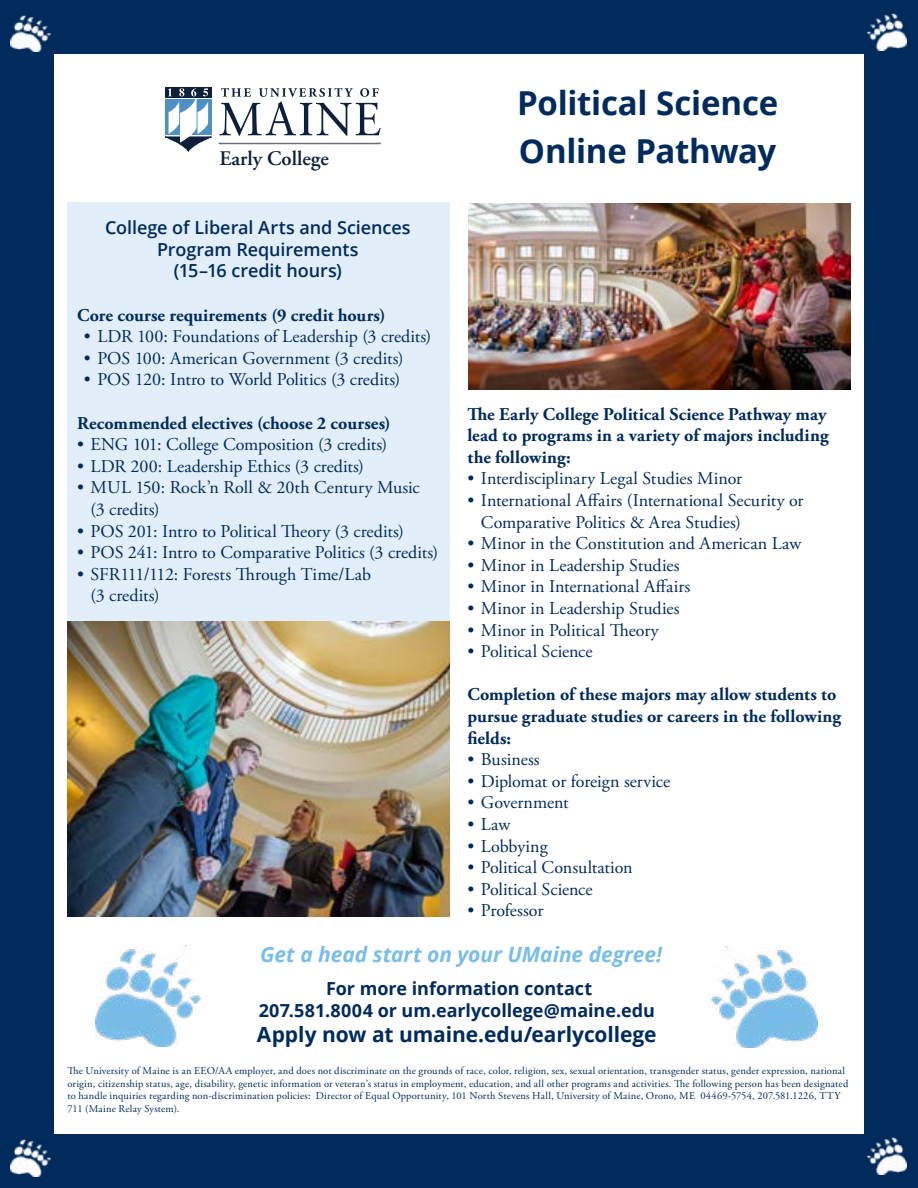
<style>
.page{position:relative;width:918px;height:1188px;background:#fff}
.page>*{position:absolute;margin:0;border:0;box-sizing:border-box;transform-origin:0 0}
.t1{font:700 33px/48px "Open Sans";letter-spacing:-.01em;color:#002b5c}
.t2{font:700 21px "Open Sans";letter-spacing:-.005em;color:#002b5c}
.t3{font:italic 700 21px "Open Sans";letter-spacing:-.005em;color:#79bde8}
.t4{font:600 20.7px "Adobe Garamond";color:#0c2039}
.t5{font:18px/21.6px "Adobe Garamond Pro";color:#002b5c}
.t6{font:700 18px/21.6px "Adobe Garamond Pro";letter-spacing:.005em;color:#002b5c}
.t7{font:600 18px/21.6px "Open Sans";letter-spacing:-.005em;color:#002b5c;text-align:center}
.t8{font:700 18px/21.6px "Open Sans";letter-spacing:-.005em;color:#002b5c;text-align:center}
.t9{font:10.5px/12.6px "Adobe Garamond Pro";letter-spacing:.02em;color:#002b5c}
</style>
<div class="page">
<div style="left:0;top:1134px;width:918px;height:54px;background:#002b5c"></div>
<div style="left:0;top:0;width:54px;height:1188px;background:#002b5c"></div>
<div style="left:864px;top:0;width:54px;height:1188px;background:#002b5c"></div>
<div style="left:0;top:0;width:918px;height:54px;background:#002b5c"></div>
<img style="left:11px;top:14px;width:41px;height:38px">
<img style="left:11px;top:1138px;width:41px;height:38px">
<img style="left:866px;top:1137px;width:41px;height:37px">
<img style="left:866px;top:13px;width:41px;height:38px">
<img style="left:95px;top:946px;width:107px;height:101px">
<img style="left:710px;top:947px;width:107px;height:100px">
<div style="left:68px;top:203px;width:382px;height:714px;background:#e2eef9"></div>
<svg style="left:219px;top:88px;width:162px;height:48px"></svg>
<div style="left:165px;top:87px;width:46px;height:11px;background:#0c2039"></div>
<svg style="left:165px;top:88px;width:47px;height:63px"></svg>
<hr style="left:219px;top:143px;width:162px;height:1px;background:#6d6e80">
<img style="left:68px;top:621px;width:382px;height:296px">
<img style="left:468px;top:203px;width:382px;height:187px">
<p class="t4" style="left:219px;top:147px;width:111px">Early College</p>
<p class="t7" style="left:105px;top:217px;width:307px">College of Liberal Arts and Sciences<br>Program Requirements<br>(15–16 credit hours)</p>
<p class="t6" style="left:77px;top:304px;width:310px">Core course requirements (9 credit hours)</p>
<p class="t5" style="left:84px;top:326px;width:349px">• LDR 100: Foundations of Leadership (3 credits)</p>
<p class="t5" style="left:84px;top:348px;width:321px">• POS 100: American Government (3 credits)</p>
<p class="t5" style="left:84px;top:370px;width:318px">• POS 120: Intro to World Politics (3 credits)</p>
<p class="t6" style="left:77px;top:412px;width:315px">Recommended electives (choose 2 courses)</p>
<p class="t5" style="left:77px;top:434px;width:312px">• ENG 101: College Composition (3 credits)</p>
<p class="t5" style="left:77px;top:456px;width:288px">• LDR 200: Leadership Ethics (3 credits)</p>
<p class="t5" style="left:91px;top:478px;width:331px;text-indent:-14px">• MUL 150: Rock’n Roll &amp; 20th Century Music (3 credits)</p>
<p class="t5" style="left:77px;top:521px;width:328px">• POS 201: Intro to Political Theory (3 credits)</p>
<p class="t5" style="left:77px;top:542px;width:363px">• POS 241: Intro to Comparative Politics (3 credits)</p>
<p class="t5" style="left:91px;top:564px;width:282px;text-indent:-14px">• SFR111/112: Forests Through Time/Lab (3 credits)</p>
<h1 class="t1" style="left:517px;top:78px;width:263px">Political Science<br>Online Pathway</h1>
<p class="t6" style="left:467px;top:403px;width:363px">The Early College Political Science Pathway may lead to programs in a variety of majors including the following:</p>
<p class="t5" style="left:467px;top:469px;width:276px">• Interdisciplinary Legal Studies Minor</p>
<p class="t5" style="left:481px;top:490px;width:324px;text-indent:-14px">• International Affairs (International Security or<br>Comparative Politics &amp; Area Studies)</p>
<p class="t5" style="left:467px;top:533px;width:335px">• Minor in the Constitution and American Law</p>
<p class="t5" style="left:467px;top:555px;width:214px">• Minor in Leadership Studies</p>
<p class="t5" style="left:467px;top:577px;width:224px">• Minor in International Affairs</p>
<p class="t5" style="left:467px;top:598px;width:214px">• Minor in Leadership Studies</p>
<p class="t5" style="left:467px;top:620px;width:193px">• Minor in Political Theory</p>
<p class="t5" style="left:467px;top:641px;width:127px">• Political Science</p>
<p class="t6" style="left:467px;top:684px;width:375px">Completion of these majors may allow students to pursue graduate studies or careers in the following fields:</p>
<p class="t5" style="left:467px;top:749px;width:74px">• Business</p>
<p class="t5" style="left:467px;top:771px;width:204px">• Diplomat or foreign service</p>
<p class="t5" style="left:467px;top:793px;width:103px">• Government</p>
<p class="t5" style="left:467px;top:814px;width:44px">• Law</p>
<p class="t5" style="left:467px;top:836px;width:82px">• Lobbying</p>
<p class="t5" style="left:467px;top:857px;width:167px">• Political Consultation</p>
<p class="t5" style="left:467px;top:879px;width:127px">• Political Science</p>
<p class="t5" style="left:467px;top:901px;width:77px">• Professor</p>
<p class="t3" style="left:260px;top:939px;width:404px">Get a head start on your UMaine degree!</p>
<p class="t8" style="left:259px;top:978px;width:398px">For more information contact<br>207.581.8004 or um.earlycollege@maine.edu</p>
<p class="t2" style="left:257px;top:1020px;width:401px">Apply now at umaine.edu/earlycollege</p>
<p class="t9" style="left:68px;top:1065px;width:782px">The University of Maine is an EEO/AA employer, and does not discriminate on the grounds of race, color, religion, sex, sexual orientation, transgender status, gender expression, national origin, citizenship status, age, disability, genetic information or veteran’s status in employment, education, and all other programs and activities. The following person has been designated to handle inquiries regarding non-discrimination policies: Director of Equal Opportunity, 101 North Stevens Hall, University of Maine, Orono, ME 04469-5754, 207.581.1226, TTY 711 (Maine Relay System).</p>
</div>
